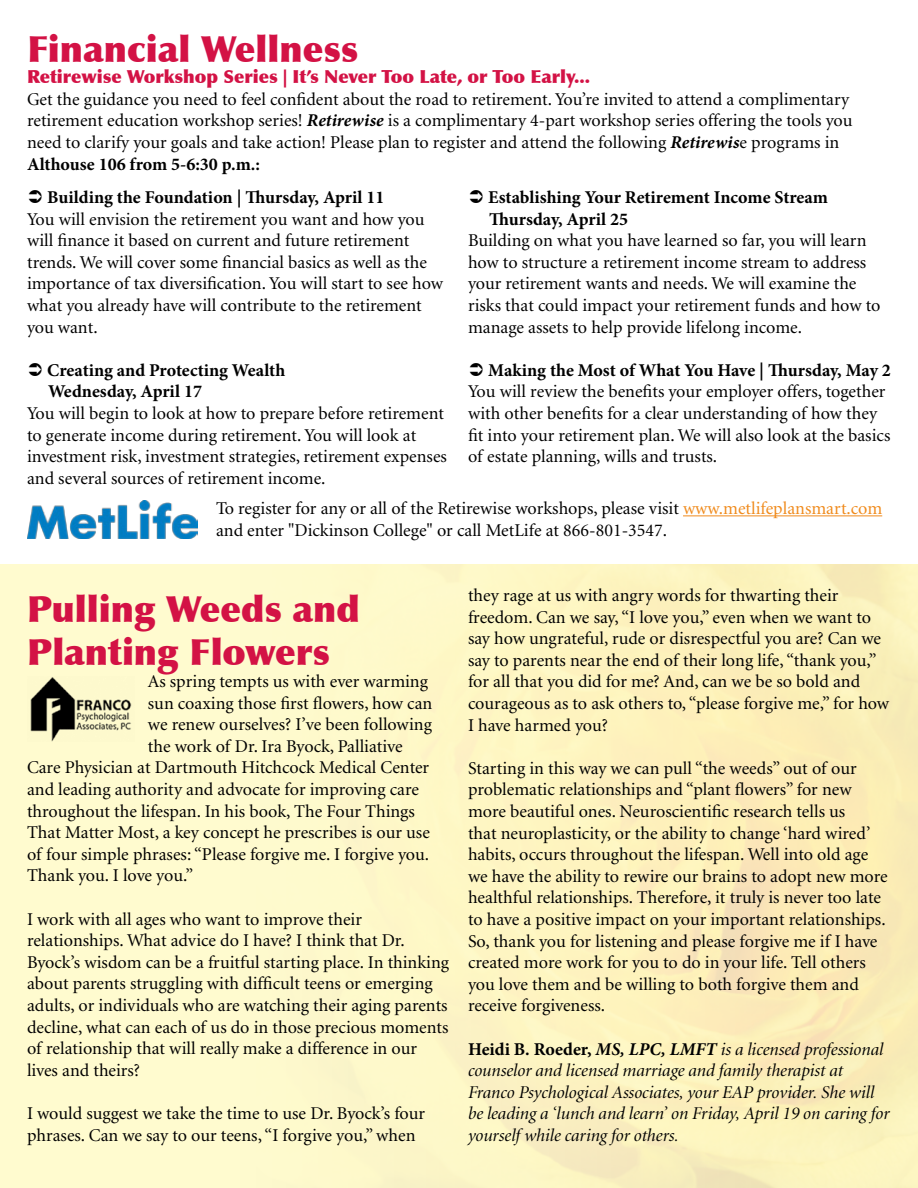
<style>
.page{position:relative;width:918px;height:1188px;background:#fff}
.page>*{position:absolute;margin:0;border:0;box-sizing:border-box;transform-origin:0 0}
.t1{font:900 36px/43.2px "Optima";color:#d31245}
.t2{font:18px/21.6px "Minion";color:#000}
.t3{font:italic 18px/21.6px "Minion Display";color:#000}
.t4{font:700 18px/21.6px "Minion Pro";color:#000}
.t5{font:900 18px "Optima";color:#d31245}
.s1{font-family:"Minion Pro";font-weight:700;font-style:italic}
.s2{color:#f08b1d}
.s3{font-family:"Minion Pro";font-weight:700;font-style:normal}
.s4{font-family:"Minion Pro";font-weight:700}
</style>
<div class="page">
<div style="left:0;top:565px;width:918px;height:623px;background:linear-gradient(to right,#fffed4,#fbecb6)"></div>
<img style="left:30px;top:677px;width:102px;height:64px">
<img style="left:27px;top:500px;width:171px;height:39px">
<hr style="left:683px;top:515px;width:199px;height:1px;background:#f08b1d">
<h1 class="t1" style="left:27px;top:27px;width:333px">Financial Wellness</h1>
<p class="t5" style="left:27px;top:66px;width:565px">Retirewise Workshop Series | It’s Never Too Late, or Too Early...</p>
<p class="t2" style="left:27px;top:89px;width:827px">Get the guidance you need to feel confident about the road to retirement. You’re invited to attend a complimentary retirement education workshop series! <span class="s1">Retirewise</span> is a complimentary 4-part workshop series offering the tools you need to clarify your goals and take action! Please plan to register and attend the following <span class="s1">Retirewis</span>e programs in</p>
<p class="t4" style="left:47px;top:147px;width:339px;line-height:33.5px;text-indent:-20px">Althouse 106 from 5-6:30 p.m.:<br>Building the Foundation | Thursday, April 11</p>
<p class="t2" style="left:27px;top:209px;width:418px">You will envision the retirement you want and how you will finance it based on current and future retirement trends. We will cover some financial basics as well as the importance of tax diversification. You will start to see how what you already have will contribute to the retirement you want.</p>
<p class="t4" style="left:47px;top:359px;width:240px">Creating and Protecting Wealth<br>Wednesday, April 17</p>
<p class="t2" style="left:27px;top:403px;width:421px">You will begin to look at how to prepare before retirement to generate income during retirement. You will look at investment risk, investment strategies, retirement expenses and several sources of retirement income.</p>
<p class="t4" style="left:488px;top:186px;width:341px">Establishing Your Retirement Income Stream<br>Thursday, April 25</p>
<p class="t2" style="left:468px;top:230px;width:414px">Building on what you have learned so far, you will learn how to structure a retirement income stream to address your retirement wants and needs. We will examine the risks that could impact your retirement funds and how to manage assets to help provide lifelong income.</p>
<p class="t4" style="left:488px;top:359px;width:404px">Making the Most of What You Have | Thursday, May 2</p>
<p class="t2" style="left:468px;top:382px;width:424px">You will review the benefits your employer offers, together with other benefits for a clear understanding of how they fit into your retirement plan. We will also look at the basics of estate planning, wills and trusts.</p>
<p class="t2" style="left:216px;top:498px;width:668px">To register for any or all of the Retirewise workshops, please visit <span class="s2">www.metlifeplansmart.com </span>and enter "Dickinson College" or call MetLife at 866-801-3547.</p>
<h1 class="t1" style="left:27px;top:588px;width:334px">Pulling Weeds and<br>Planting Flowers</h1>
<p class="t2" style="left:148px;top:671px;width:282px">As spring tempts us with ever warming</p>
<p class="t2" style="left:148px;top:693px;width:286px">sun coaxing those first flowers, how can</p>
<p class="t2" style="left:148px;top:714px;width:285px">we renew ourselves? I’ve been following</p>
<p class="t2" style="left:148px;top:736px;width:256px">the work of Dr. Ira Byock, Palliative</p>
<p class="t2" style="left:27px;top:757px;width:404px">Care Physician at Dartmouth Hitchcock Medical Center</p>
<p class="t2" style="left:27px;top:779px;width:394px">and leading authority and advocate for improving care</p>
<p class="t2" style="left:27px;top:801px;width:390px">throughout the lifespan. In his book, The Four Things</p>
<p class="t2" style="left:27px;top:822px;width:404px">That Matter Most, a key concept he prescribes is our use</p>
<p class="t2" style="left:27px;top:844px;width:404px">of four simple phrases: “Please forgive me. I forgive you.</p>
<p class="t2" style="left:27px;top:865px;width:168px">Thank you. I love you.”</p>
<p class="t2" style="left:27px;top:909px;width:424px">I work with all ages who want to improve their relationships. What advice do I have? I think that Dr.<br>Byock’s wisdom can be a fruitful starting place. In thinking about parents struggling with difficult teens or emerging adults, or individuals who are watching their aging parents decline, what can each of us do in those precious moments of relationship that will really make a difference in our lives and theirs?</p>
<p class="t2" style="left:27px;top:1103px;width:400px">I would suggest we take the time to use Dr. Byock’s four phrases. Can we say to our teens, “I forgive you,” when</p>
<p class="t2" style="left:468px;top:585px;width:423px">they rage at us with angry words for thwarting their freedom. Can we say, “I love you,” even when we want to say how ungrateful, rude or disrespectful you are? Can we say to parents near the end of their long life, “thank you,” for all that you did for me? And, can we be so bold and courageous as to ask others to, “please forgive me,” for how I have harmed you?</p>
<p class="t2" style="left:468px;top:758px;width:421px">Starting in this way we can pull “the weeds” out of our problematic relationships and “plant flowers” for new more beautiful ones. Neuroscientific research tells us<br>that neuroplasticity, or the ability to change ‘hard wired’ habits, occurs throughout the lifespan. Well into old age we have the ability to rewire our brains to adopt new more healthful relationships. Therefore, it truly is never too late to have a positive impact on your important relationships.<br>So, thank you for listening and please forgive me if I have created more work for you to do in your life. Tell others you love them and be willing to both forgive them and receive forgiveness.</p>
<p class="t3" style="left:468px;top:1039px;width:423px"><span class="s3">Heidi B. Roeder,</span> <span class="s4">MS, LPC, LMFT</span> is a licensed professional counselor and licensed marriage and family therapist at Franco Psychological Associates, your EAP provider. She will be leading a ‘lunch and learn’ on Friday, April 19 on caring for yourself while caring for others.</p>
</div>
